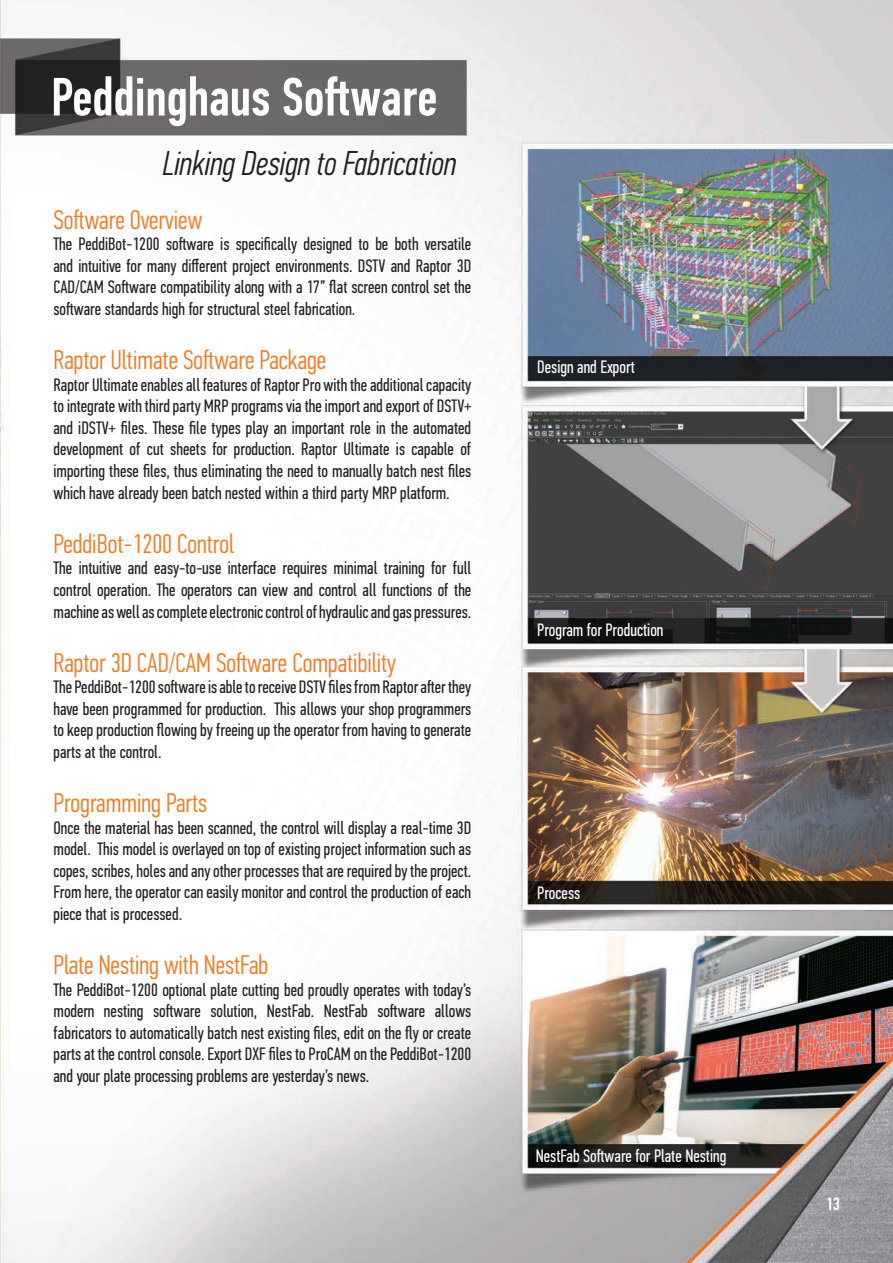
<style>
.page{position:relative;width:893px;height:1263px;background:#fff}
.page>*{position:absolute;margin:0;border:0;box-sizing:border-box;transform-origin:0 0}
.t1{font:500 54px "PF Din Text Comp Pro";color:#fff}
.t2{font:italic 300 34.5px "PF Din Text Comp Pro";color:#231f20}
.t3{font:300 27px "PF Din Text Comp Pro";color:#f47921}
.t4{font:18px/21.6px "PF Din Text Comp Pro";color:#231f20;text-align:justify}
.t5{font:18px "PF Din Text Comp Pro";color:#fff}
.t6{font:500 18px "PF Din Text Comp Pro";color:#fff}
</style>
<div class="page">
<img style="left:0;top:0;width:893px;height:1263px">
<p class="t1" style="left:51px;top:66px;width:388px">Peddinghaus Software</p>
<p class="t2" style="left:162px;top:143px;width:295px">Linking Design to Fabrication</p>
<p class="t3" style="left:53px;top:204px;width:150px">Software Overview</p>
<p class="t4" style="left:53px;top:233px;width:419px">The PeddiBot-1200 software is specifically designed to be both versatile and intuitive for many different project environments. DSTV and Raptor 3D CAD/CAM Software compatibility along with a 17” flat screen control set the software standards high for structural steel fabrication.</p>
<p class="t3" style="left:53px;top:344px;width:274px">Raptor Ultimate Software Package</p>
<p class="t4" style="left:53px;top:374px;width:419px">Raptor Ultimate enables all features of Raptor Pro with the additional capacity to integrate with third party MRP programs via the import and export of DSTV+ and iDSTV+ files. These file types play an important role in the automated development of cut sheets for production. Raptor Ultimate is capable of importing these files, thus eliminating the need to manually batch nest files which have already been batch nested within a third party MRP platform.</p>
<p class="t3" style="left:53px;top:528px;width:182px">PeddiBot-1200 Control</p>
<p class="t4" style="left:53px;top:557px;width:419px">The intuitive and easy-to-use interface requires minimal training for full control operation. The operators can view and control all functions of the machine as well as complete electronic control of hydraulic and gas pressures.</p>
<p class="t3" style="left:53px;top:647px;width:344px">Raptor 3D CAD/CAM Software Compatibility</p>
<p class="t4" style="left:53px;top:676px;width:419px">The PeddiBot-1200 software is able to receive DSTV files from Raptor after they have been programmed for production. This allows your shop programmers to keep production flowing by freeing up the operator from having to generate parts at the control.</p>
<p class="t3" style="left:53px;top:787px;width:155px">Programming Parts</p>
<p class="t4" style="left:53px;top:817px;width:419px">Once the material has been scanned, the control will display a real-time 3D model. This model is overlayed on top of existing project information such as copes, scribes, holes and any other processes that are required by the project.<br>From here, the operator can easily monitor and control the production of each piece that is processed.</p>
<p class="t3" style="left:53px;top:949px;width:216px">Plate Nesting with NestFab</p>
<p class="t4" style="left:53px;top:979px;width:419px">The PeddiBot-1200 optional plate cutting bed proudly operates with today’s modern nesting software solution, NestFab. NestFab software allows fabricators to automatically batch nest existing files, edit on the fly or create parts at the control console. Export DXF files to ProCAM on the PeddiBot-1200 and your plate processing problems are yesterday’s news.</p>
<p class="t5" style="left:537px;top:357px;width:99px">Design and Export</p>
<p class="t5" style="left:537px;top:620px;width:128px">Program for Production</p>
<p class="t5" style="left:537px;top:882px;width:44px">Process</p>
<p class="t5" style="left:536px;top:1146px;width:192px">NestFab Software for Plate Nesting</p>
<p class="t6" style="left:826px;top:1194px;width:16px">13</p>
</div>
